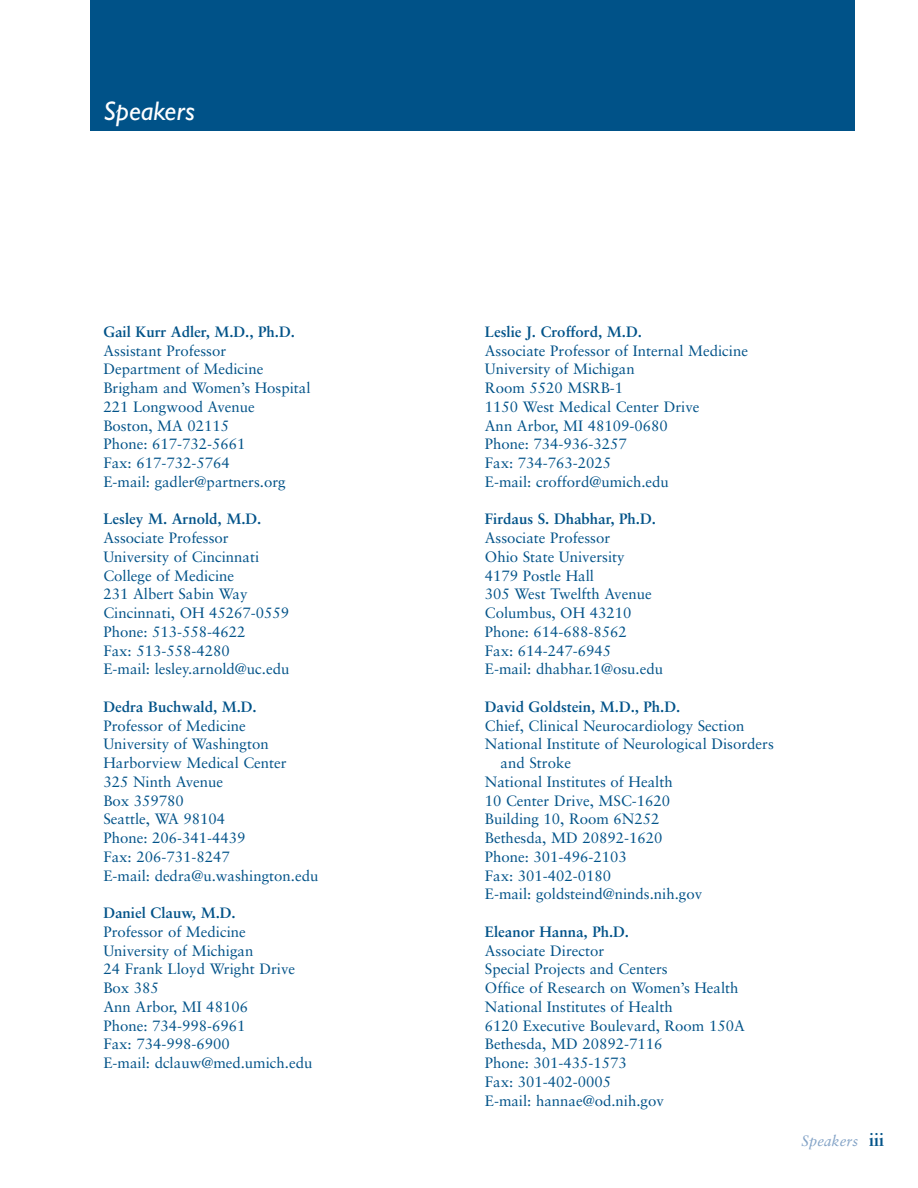
<style>
.page{position:relative;width:918px;height:1188px;background:#fff}
.page>*{position:absolute;margin:0;border:0;box-sizing:border-box;transform-origin:0 0}
.t1{font:italic 27px "Gill Sans";color:#fff}
.t2{font:15px/18.8px "Sabon";color:#005288}
.t3{font:700 15px "Sabon";color:#005288}
.t4{font:italic 15px "Sabon";color:#82a2c6}
.s1{font-weight:700;font-style:normal;font-size:18px;color:#005288}
</style>
<div class="page">
<div style="left:90px;top:0;width:765px;height:130px;background:#005288"></div>
<h1 class="t1" style="left:103px;top:101px;width:93px">Speakers</h1>
<p class="t3" style="left:103px;top:325px;width:193px">Gail Kurr Adler, M.D., Ph.D.</p>
<p class="t2" style="left:103px;top:342px;width:209px">Assistant Professor<br>Department of Medicine<br>Brigham and Women’s Hospital<br>221 Longwood Avenue<br>Boston, MA 02115<br>Phone: 617-732-5661<br>Fax: 617-732-5764<br>E-mail: gadler@partners.org</p>
<p class="t3" style="left:103px;top:513px;width:159px">Lesley M. Arnold, M.D.</p>
<p class="t2" style="left:103px;top:530px;width:188px">Associate Professor<br>University of Cincinnati<br>College of Medicine<br>231 Albert Sabin Way<br>Cincinnati, OH 45267-0559<br>Phone: 513-558-4622<br>Fax: 513-558-4280<br>E-mail: lesley.arnold@uc.edu</p>
<p class="t3" style="left:103px;top:700px;width:155px">Dedra Buchwald, M.D.</p>
<p class="t2" style="left:103px;top:717px;width:216px">Professor of Medicine<br>University of Washington<br>Harborview Medical Center<br>325 Ninth Avenue<br>Box 359780<br>Seattle, WA 98104<br>Phone: 206-341-4439<br>Fax: 206-731-8247<br>E-mail: dedra@u.washington.edu</p>
<p class="t3" style="left:103px;top:907px;width:134px">Daniel Clauw, M.D.</p>
<p class="t2" style="left:103px;top:924px;width:211px">Professor of Medicine<br>University of Michigan<br>24 Frank Lloyd Wright Drive<br>Box 385<br>Ann Arbor, MI 48106<br>Phone: 734-998-6961<br>Fax: 734-998-6900<br>E-mail: dclauw@med.umich.edu</p>
<p class="t3" style="left:485px;top:325px;width:159px">Leslie J. Crofford, M.D.</p>
<p class="t2" style="left:485px;top:342px;width:265px">Associate Professor of Internal Medicine<br>University of Michigan<br>Room 5520 MSRB-1<br>1150 West Medical Center Drive<br>Ann Arbor, MI 48109-0680<br>Phone: 734-936-3257<br>Fax: 734-763-2025<br>E-mail: crofford@umich.edu</p>
<p class="t3" style="left:485px;top:513px;width:173px">Firdaus S. Dhabhar, Ph.D.</p>
<p class="t2" style="left:485px;top:530px;width:180px">Associate Professor<br>Ohio State University<br>4179 Postle Hall<br>305 West Twelfth Avenue<br>Columbus, OH 43210<br>Phone: 614-688-8562<br>Fax: 614-247-6945<br>E-mail: dhabhar.1@osu.edu</p>
<p class="t3" style="left:485px;top:700px;width:197px">David Goldstein, M.D., Ph.D.</p>
<p class="t2" style="left:485px;top:717px;width:261px">Chief, Clinical Neurocardiology Section</p>
<p class="t2" style="left:485px;top:736px;width:291px">National Institute of Neurological Disorders</p>
<p class="t2" style="left:501px;top:755px;width:72px">and Stroke</p>
<p class="t2" style="left:485px;top:774px;width:189px">National Institutes of Health</p>
<p class="t2" style="left:485px;top:792px;width:187px">10 Center Drive, MSC-1620</p>
<p class="t2" style="left:485px;top:811px;width:176px">Building 10, Room 6N252</p>
<p class="t2" style="left:485px;top:830px;width:179px">Bethesda, MD 20892-1620</p>
<p class="t2" style="left:485px;top:849px;width:144px">Phone: 301-496-2103</p>
<p class="t2" style="left:485px;top:867px;width:128px">Fax: 301-402-0180</p>
<p class="t2" style="left:485px;top:886px;width:219px">E-mail: goldsteind@ninds.nih.gov</p>
<p class="t3" style="left:485px;top:925px;width:146px">Eleanor Hanna, Ph.D.</p>
<p class="t2" style="left:485px;top:942px;width:261px">Associate Director<br>Special Projects and Centers<br>Office of Research on Women’s Health<br>National Institutes of Health<br>6120 Executive Boulevard, Room 150A<br>Bethesda, MD 20892-7116<br>Phone: 301-435-1573<br>Fax: 301-402-0005<br>E-mail: hannae@od.nih.gov</p>
<p class="t4" style="left:802px;top:1135px;width:84px">Speakers <span class="s1">iii</span></p>
</div>
